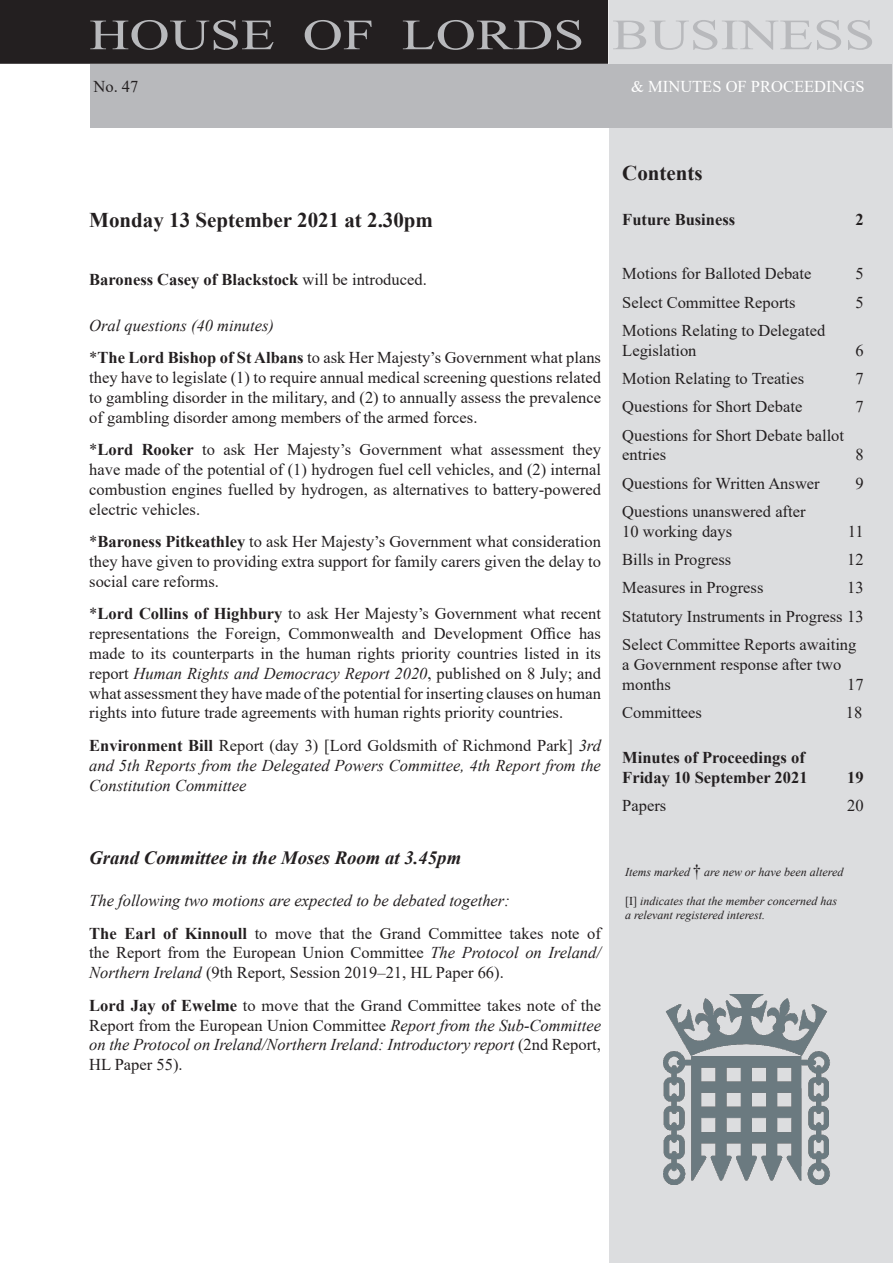
<style>
.page{position:relative;width:893px;height:1263px;background:#fff}
.page>*{position:absolute;margin:0;border:0;box-sizing:border-box;transform-origin:0 0}
.t1{font:43.2px "Times New Roman";color:#b8b9bc;scale:1.29 1}
.OPDate{font:700 21px "Times New Roman";color:#231f20}
.GCDate{font:italic 700 18.75px "Times New Roman";color:#231f20}
.OrderPaperEntryDispl{font:16.5px/19.8px "Times New Roman";color:#231f20;text-align:justify}
.OrderPaperEntryDispl-2{font:italic 16.5px/19.8px "Times New Roman";color:#231f20;text-align:justify}
.OrderPaperEntryDispl-3{font:700 16.5px/19.8px "Times New Roman";color:#231f20}
.t2{font:16.5px "Times New Roman";color:#fff}
.t3{font:italic 12px/14.4px "Times New Roman";color:#231f20}
.s1{font-weight:400}
.s2{font-weight:700}
.s3{font-style:italic}
.s4{font-weight:700;font-style:normal}
.s5{font-style:normal}
.s6{font-style:normal;font-size:16.5px}
</style>
<div class="page">
<div style="left:1px;top:1px;width:606px;height:62px;background:#231f20"></div>
<div style="left:0;top:0;width:608px;height:64px;border:2px solid #231f20"></div>
<div style="left:609px;top:1px;width:283px;height:1262px;background:#dcdddf"></div>
<div style="left:90px;top:65px;width:801px;height:63px;background:#b8b9bc"></div>
<img style="left:664px;top:994px;width:166px;height:190px">
<h1 class="t1" style="left:89px;top:4px;width:611px">HOUSE OF LORDS BUSINESS</h1>
<p class="OrderPaperEntryDispl" style="left:94px;top:76px;width:46px">No. 47</p>
<p class="t2" style="left:631px;top:75px;width:235px">&amp; MINUTES OF PROCEEDINGS</p>
<p class="OPDate" style="left:89px;top:205px;width:345px">Monday 13 September 2021 at 2.30pm</p>
<p class="OrderPaperEntryDispl-3" style="left:89px;top:269px;width:339px">Baroness Casey of Blackstock <span class="s1">will be introduced.</span></p>
<p class="OrderPaperEntryDispl-2" style="left:89px;top:315px;width:186px">Oral questions (40 minutes)</p>
<p class="OrderPaperEntryDispl" style="left:89px;top:347px;width:513px">*<span class="s2">The Lord Bishop of St Albans</span> to ask Her Majesty’s Government what plans they have to legislate (1) to require annual medical screening questions related to gambling disorder in the military, and (2) to annually assess the prevalence of gambling disorder among members of the armed forces.</p>
<p class="OrderPaperEntryDispl" style="left:89px;top:439px;width:513px">*<span class="s2">Lord Rooker</span> to ask Her Majesty’s Government what assessment they have made of the potential of (1) hydrogen fuel cell vehicles, and (2) internal combustion engines fuelled by hydrogen, as alternatives to battery-powered electric vehicles.</p>
<p class="OrderPaperEntryDispl" style="left:89px;top:531px;width:513px">*<span class="s2">Baroness Pitkeathley</span> to ask Her Majesty’s Government what consideration they have given to providing extra support for family carers given the delay to social care reforms.</p>
<p class="OrderPaperEntryDispl" style="left:89px;top:603px;width:513px">*<span class="s2">Lord Collins of Highbury</span> to ask Her Majesty’s Government what recent representations the Foreign, Commonwealth and Development Office has made to its counterparts in the human rights priority countries listed in its report <span class="s3">Human Rights and Democracy Report 2020</span>, published on 8 July; and what assessment they have made of the potential for inserting clauses on human rights into future trade agreements with human rights priority countries.</p>
<p class="OrderPaperEntryDispl-2" style="left:89px;top:735px;width:513px"><span class="s4">Environment Bill</span> <span class="s5">Report (day 3) [Lord Goldsmith of Richmond Park]</span> 3rd and 5th Reports from the Delegated Powers Committee, 4th Report from the Constitution Committee</p>
<p class="GCDate" style="left:89px;top:845px;width:373px">Grand Committee in the Moses Room at 3.45pm</p>
<p class="OrderPaperEntryDispl-2" style="left:89px;top:890px;width:422px">The following two motions are expected to be debated together:</p>
<p class="OrderPaperEntryDispl" style="left:89px;top:923px;width:513px"><span class="s2">The Earl of Kinnoull</span> to move that the Grand Committee takes note of the Report from the European Union Committee <span class="s3">The Protocol on Ireland/ Northern Ireland</span> (9th Report, Session 2019–21, HL Paper 66).</p>
<p class="OrderPaperEntryDispl" style="left:89px;top:995px;width:513px"><span class="s2">Lord Jay of Ewelme</span> to move that the Grand Committee takes note of the Report from the European Union Committee <span class="s3">Report from the Sub-Committee on the Protocol on Ireland/Northern Ireland: Introductory report</span> (2nd Report, HL Paper 55).</p>
<p class="OPDate" style="left:622px;top:158px;width:82px">Contents</p>
<p class="OrderPaperEntryDispl-3" style="left:622px;top:209px;width:114px">Future Business</p>
<p class="OrderPaperEntryDispl-3" style="left:855px;top:209px;width:10px">2</p>
<p class="OrderPaperEntryDispl" style="left:622px;top:263px;width:191px">Motions for Balloted Debate</p>
<p class="OrderPaperEntryDispl" style="left:855px;top:263px;width:10px">5</p>
<p class="OrderPaperEntryDispl" style="left:622px;top:292px;width:175px">Select Committee Reports</p>
<p class="OrderPaperEntryDispl" style="left:855px;top:292px;width:10px">5</p>
<p class="OrderPaperEntryDispl" style="left:622px;top:320px;width:205px">Motions Relating to Delegated<br>Legislation</p>
<p class="OrderPaperEntryDispl" style="left:855px;top:340px;width:10px">6</p>
<p class="OrderPaperEntryDispl" style="left:622px;top:368px;width:183px">Motion Relating to Treaties</p>
<p class="OrderPaperEntryDispl" style="left:855px;top:368px;width:10px">7</p>
<p class="OrderPaperEntryDispl" style="left:622px;top:396px;width:182px">Questions for Short Debate</p>
<p class="OrderPaperEntryDispl" style="left:855px;top:396px;width:10px">7</p>
<p class="OrderPaperEntryDispl" style="left:622px;top:425px;width:223px">Questions for Short Debate ballot entries</p>
<p class="OrderPaperEntryDispl" style="left:855px;top:444px;width:10px">8</p>
<p class="OrderPaperEntryDispl" style="left:622px;top:473px;width:199px">Questions for Written Answer</p>
<p class="OrderPaperEntryDispl" style="left:855px;top:473px;width:10px">9</p>
<p class="OrderPaperEntryDispl" style="left:622px;top:501px;width:185px">Questions unanswered after<br>10 working days</p>
<p class="OrderPaperEntryDispl" style="left:848px;top:521px;width:17px">11</p>
<p class="OrderPaperEntryDispl" style="left:622px;top:549px;width:111px">Bills in Progress</p>
<p class="OrderPaperEntryDispl" style="left:847px;top:549px;width:18px">12</p>
<p class="OrderPaperEntryDispl" style="left:622px;top:577px;width:143px">Measures in Progress</p>
<p class="OrderPaperEntryDispl" style="left:847px;top:577px;width:18px">13</p>
<p class="OrderPaperEntryDispl" style="left:622px;top:606px;width:243px">Statutory Instruments in Progress 13</p>
<p class="OrderPaperEntryDispl" style="left:622px;top:634px;width:236px;text-align:left">Select Committee Reports awaiting a Government response after two months</p>
<p class="OrderPaperEntryDispl" style="left:847px;top:674px;width:18px">17</p>
<p class="OrderPaperEntryDispl" style="left:622px;top:702px;width:81px">Committees</p>
<p class="OrderPaperEntryDispl" style="left:846px;top:702px;width:18px">18</p>
<p class="OrderPaperEntryDispl-3" style="left:622px;top:747px;width:187px">Minutes of Proceedings of<br>Friday 10 September 2021</p>
<p class="OrderPaperEntryDispl-3" style="left:847px;top:767px;width:18px">19</p>
<p class="OrderPaperEntryDispl" style="left:622px;top:795px;width:45px">Papers</p>
<p class="OrderPaperEntryDispl" style="left:847px;top:795px;width:18px">20</p>
<p class="t3" style="left:625px;top:864px;width:220px">Items marked <span class="s6">†</span> are new or have been altered</p>
<p class="t3" style="left:625px;top:893px;width:213px"><span class="s5">[I]</span> indicates that the member concerned has a relevant registered interest.</p>
</div>
